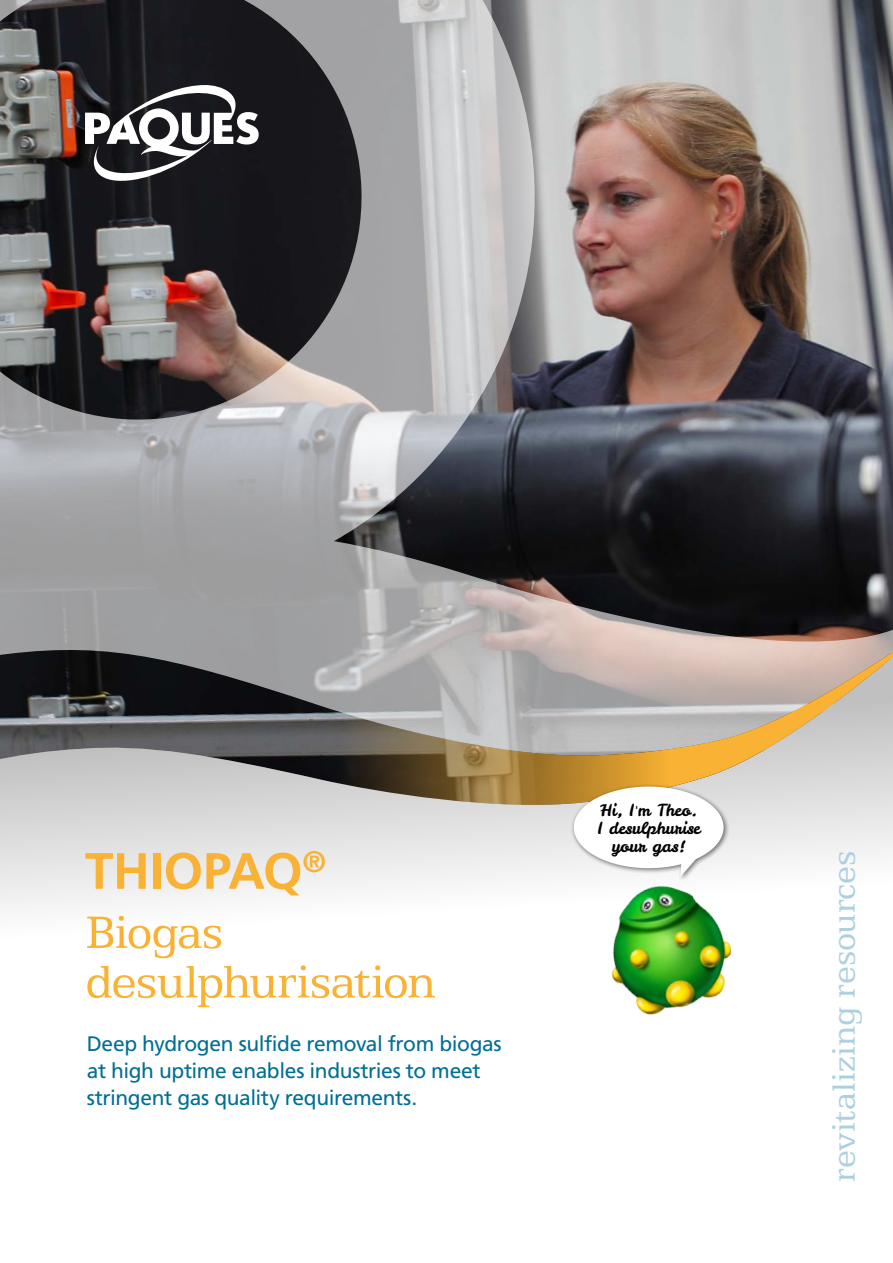
<style>
.page{position:relative;width:893px;height:1263px;background:#fff}
.page>*{position:absolute;margin:0;border:0;box-sizing:border-box;transform-origin:0 0}
.t1{font:51px/49.5px "Egyptian 505 BT";letter-spacing:-.03em;color:#f9b234}
.t2{font:700 51px "Frutiger LT Std";letter-spacing:-.005em;color:#f9b234}
.t3{font:36px "Egyptian 505 BT";color:#add0e0}
.t4{font:21px/27px "Frutiger LT Std";letter-spacing:-.02em;color:#006f95}
.t5{font:16.5px/18px "Leckerli One";letter-spacing:.005em;color:#000;text-align:center}
</style>
<div class="page">
<img style="left:0;top:0;width:893px;height:642px">
<svg style="left:0;top:806px;width:893px;height:104px;fill:#ebebeb"></svg>
<svg style="left:0;top:642px;width:893px;height:164px;background:#9f978d"></svg>
<img style="left:608px;top:877px;width:137px;height:138px">
<div style="left:571px;top:783px;width:158px;height:99px;background:#000;opacity:.5"></div>
<div style="left:574px;top:786px;width:150px;height:82px;background:#fff;border-radius:50%"></div>
<svg style="left:680px;top:857px;width:20px;height:20px"></svg>
<svg style="left:85px;top:85px;width:174px;height:103px"></svg>
<p class="t5" style="left:597px;top:801px;width:105px">Hi, I'm Theo.<br>I desulphurise your gas!</p>
<h1 class="t2" style="left:85px;top:841px;width:243px">THIOPAQ<sup>®</sup></h1>
<h2 class="t3" style="left:823px;top:1182px;width:333px;rotate:-90deg">revitalizing resources</h2>
<h1 class="t1" style="left:85px;top:906px;width:352px">Biogas desulphurisation</h1>
<p class="t4" style="left:87px;top:1030px;width:416px">Deep hydrogen sulfide removal from biogas at high uptime enables industries to meet stringent gas quality requirements.</p>
</div>
